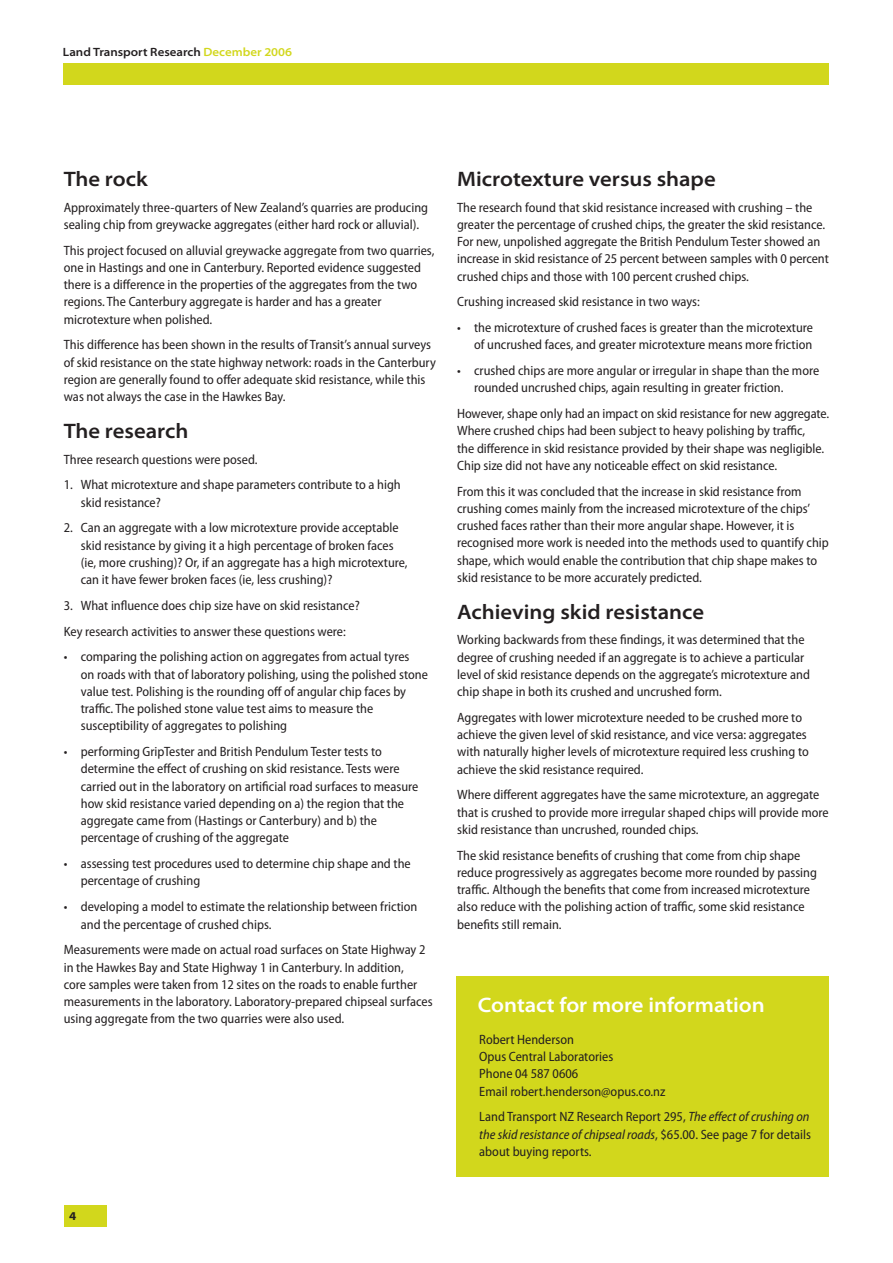
<style>
.page{position:relative;width:893px;height:1263px;background:#fff}
.page>*{position:absolute;margin:0;border:0;box-sizing:border-box;transform-origin:0 0}
.t1{font:600 semi-expanded 21px "Myriad Pro";color:#231f20}
.t2{font:600 semi-expanded 21px "Myriad Pro";color:#fff}
.t3{font:semi-condensed 13.5px/17.2px "Myriad Pro";color:#231f20}
.t4{font:600 semi-expanded 12px "Myriad Pro";color:#231f20}
.s1{color:#d2d71c}
.s2{font-style:italic}
</style>
<div class="page">
<div style="left:64px;top:1205px;width:42px;height:22px;background:#d2d71c"></div>
<div style="left:64px;top:64px;width:765px;height:21px;background:#d2d71c"></div>
<div style="left:456px;top:976px;width:373px;height:201px;background:#d2d71c"></div>
<p class="t4" style="left:63px;top:45px;width:231px">Land Transport Research <span class="s1">December 2006</span></p>
<h1 class="t1" style="left:64px;top:167px;width:85px">The rock</h1>
<p class="t3" style="left:64px;top:199px;width:366px">Approximately three-quarters of New Zealand’s quarries are producing sealing chip from greywacke aggregates (either hard rock or alluvial).</p>
<p class="t3" style="left:64px;top:242px;width:372px">This project focused on alluvial greywacke aggregate from two quarries, one in Hastings and one in Canterbury. Reported evidence suggested there is a difference in the properties of the aggregates from the two regions. The Canterbury aggregate is harder and has a greater microtexture when polished.</p>
<p class="t3" style="left:64px;top:336px;width:374px">This difference has been shown in the results of Transit’s annual surveys of skid resistance on the state highway network: roads in the Canterbury region are generally found to offer adequate skid resistance, while this was not always the case in the Hawkes Bay.</p>
<h1 class="t1" style="left:64px;top:419px;width:126px">The research</h1>
<p class="t3" style="left:64px;top:451px;width:195px">Three research questions were posed.</p>
<p class="t3" style="left:81px;top:477px;width:322px;text-indent:-17px">1. What microtexture and shape parameters contribute to a high skid resistance?</p>
<p class="t3" style="left:81px;top:520px;width:328px;text-indent:-17px">2. Can an aggregate with a low microtexture provide acceptable skid resistance by giving it a high percentage of broken faces (ie, more crushing)? Or, if an aggregate has a high microtexture, can it have fewer broken faces (ie, less crushing)?</p>
<p class="t3" style="left:64px;top:593px;width:298px;line-height:25.8px">3. What influence does chip size have on skid resistance?<br>Key research activities to answer these questions were:</p>
<p class="t3" style="left:81px;top:649px;width:349px;text-indent:-17px">• comparing the polishing action on aggregates from actual tyres<br>on roads with that of laboratory polishing, using the polished stone value test. Polishing is the rounding off of angular chip faces by traffic. The polished stone value test aims to measure the susceptibility of aggregates to polishing</p>
<p class="t3" style="left:81px;top:743px;width:339px;text-indent:-17px">• performing GripTester and British Pendulum Tester tests to determine the effect of crushing on skid resistance. Tests were carried out in the laboratory on artificial road surfaces to measure how skid resistance varied depending on a) the region that the aggregate came from (Hastings or Canterbury) and b) the percentage of crushing of the aggregate</p>
<p class="t3" style="left:81px;top:855px;width:331px;text-indent:-17px">• assessing test procedures used to determine chip shape and the percentage of crushing</p>
<p class="t3" style="left:81px;top:898px;width:338px;text-indent:-17px">• developing a model to estimate the relationship between friction and the percentage of crushed chips.</p>
<p class="t3" style="left:64px;top:941px;width:370px">Measurements were made on actual road surfaces on State Highway 2 in the Hawkes Bay and State Highway 1 in Canterbury. In addition,<br>core samples were taken from 12 sites on the roads to enable further measurements in the laboratory. Laboratory-prepared chipseal surfaces using aggregate from the two quarries were also used.</p>
<h1 class="t1" style="left:457px;top:167px;width:260px">Microtexture versus shape</h1>
<p class="t3" style="left:457px;top:199px;width:373px">The research found that skid resistance increased with crushing – the greater the percentage of crushed chips, the greater the skid resistance.<br>For new, unpolished aggregate the British Pendulum Tester showed an increase in skid resistance of 25 percent between samples with 0 percent crushed chips and those with 100 percent crushed chips.</p>
<p class="t3" style="left:457px;top:293px;width:244px">Crushing increased skid resistance in two ways:</p>
<p class="t3" style="left:457px;top:319px;width:357px;text-align:right">• the microtexture of crushed faces is greater than the microtexture of uncrushed faces, and greater microtexture means more friction</p>
<p class="t3" style="left:474px;top:362px;width:347px;text-indent:-17px">• crushed chips are more angular or irregular in shape than the more rounded uncrushed chips, again resulting in greater friction.</p>
<p class="t3" style="left:457px;top:405px;width:374px">However, shape only had an impact on skid resistance for new aggregate.<br>Where crushed chips had been subject to heavy polishing by traffic,<br>the difference in skid resistance provided by their shape was negligible.<br>Chip size did not have any noticeable effect on skid resistance.</p>
<p class="t3" style="left:457px;top:483px;width:373px">From this it was concluded that the increase in skid resistance from crushing comes mainly from the increased microtexture of the chips’ crushed faces rather than their more angular shape. However, it is recognised more work is needed into the methods used to quantify chip shape, which would enable the contribution that chip shape makes to skid resistance to be more accurately predicted.</p>
<h1 class="t1" style="left:457px;top:600px;width:248px">Achieving skid resistance</h1>
<p class="t3" style="left:457px;top:632px;width:354px">Working backwards from these findings, it was determined that the degree of crushing needed if an aggregate is to achieve a particular level of skid resistance depends on the aggregate’s microtexture and chip shape in both its crushed and uncrushed form.</p>
<p class="t3" style="left:457px;top:709px;width:353px">Aggregates with lower microtexture needed to be crushed more to achieve the given level of skid resistance, and vice versa: aggregates with naturally higher levels of microtexture required less crushing to achieve the skid resistance required.</p>
<p class="t3" style="left:457px;top:787px;width:373px">Where different aggregates have the same microtexture, an aggregate that is crushed to provide more irregular shaped chips will provide more skid resistance than uncrushed, rounded chips.</p>
<p class="t3" style="left:457px;top:847px;width:361px">The skid resistance benefits of crushing that come from chip shape reduce progressively as aggregates become more rounded by passing traffic. Although the benefits that come from increased microtexture also reduce with the polishing action of traffic, some skid resistance benefits still remain.</p>
<h1 class="t2" style="left:478px;top:993px;width:289px">Contact for more information</h1>
<p class="t3" style="left:479px;top:1031px;width:188px">Robert Henderson<br>Opus Central Laboratories<br>Phone 04 587 0606<br>Email robert.henderson@opus.co.nz</p>
<p class="t3" style="left:479px;top:1108px;width:333px;text-align:justify">Land Transport NZ Research Report 295, <span class="s2">The effect of crushing on the skid resistance of chipseal roads</span>, $65.00. See page 7 for details about buying reports.</p>
</div>
